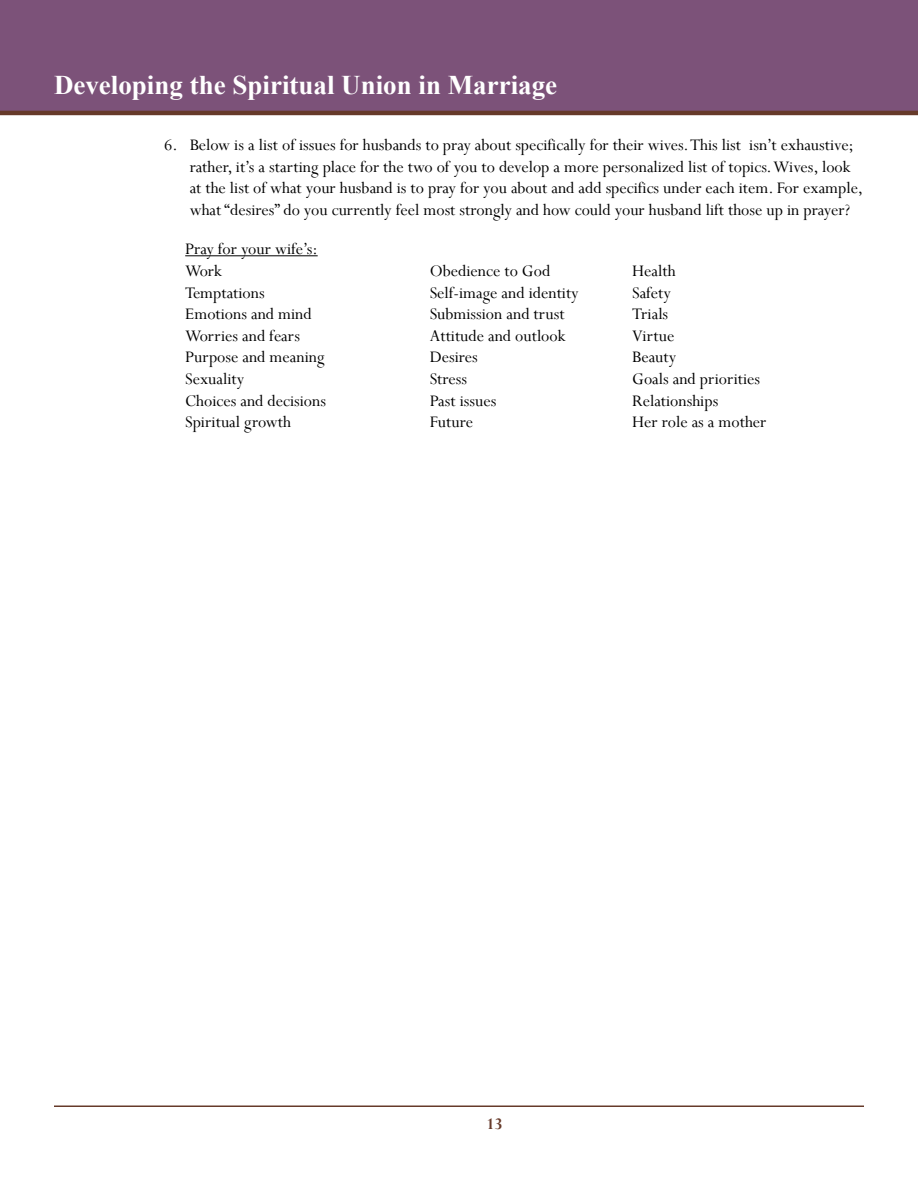
<style>
.page{position:relative;width:918px;height:1188px;background:#fff}
.page>*{position:absolute;margin:0;border:0;box-sizing:border-box;transform-origin:0 0}
.t1{font:700 27px "Times New Roman";color:#fff}
.t2{font:18px/21.6px "Perpetua";color:#000}
.t3{font:700 18px "Perpetua";color:#663a2a}
</style>
<div class="page">
<div style="left:0;top:0;width:918px;height:113px;background:#7c5279"></div>
<hr style="left:54px;top:1106px;width:810px;height:1px;background:#663a2a">
<hr style="left:0;top:111px;width:918px;height:4px;background:#663a2a">
<hr style="left:185px;top:255px;width:133px;height:1px;background:#000">
<h1 class="t1" style="left:54px;top:66px;width:505px">Developing the Spiritual Union in Marriage</h1>
<p class="t2" style="left:190px;top:134px;width:675px;text-indent:-26px">6. Below is a list of issues for husbands to pray about specifically for their wives. This list isn’t exhaustive; rather, it’s a starting place for the two of you to develop a more personalized list of topics. Wives, look at the list of what your husband is to pray for you about and add specifics under each item. For example, what “desires” do you currently feel most strongly and how could your husband lift those up in prayer?</p>
<p class="t2" style="left:185px;top:238px;width:134px">Pray for your wife’s:<br>Work</p>
<p class="t2" style="left:430px;top:260px;width:122px">Obedience to God</p>
<p class="t2" style="left:632px;top:260px;width:45px">Health</p>
<p class="t2" style="left:185px;top:281px;width:81px">Temptations</p>
<p class="t2" style="left:430px;top:281px;width:151px">Self-image and identity</p>
<p class="t2" style="left:632px;top:281px;width:40px">Safety</p>
<p class="t2" style="left:185px;top:303px;width:128px">Emotions and mind</p>
<p class="t2" style="left:430px;top:303px;width:136px">Submission and trust</p>
<p class="t2" style="left:632px;top:303px;width:38px">Trials</p>
<p class="t2" style="left:185px;top:325px;width:116px">Worries and fears</p>
<p class="t2" style="left:430px;top:325px;width:137px">Attitude and outlook</p>
<p class="t2" style="left:632px;top:325px;width:44px">Virtue</p>
<p class="t2" style="left:185px;top:346px;width:141px">Purpose and meaning</p>
<p class="t2" style="left:430px;top:346px;width:50px">Desires</p>
<p class="t2" style="left:632px;top:346px;width:46px">Beauty</p>
<p class="t2" style="left:185px;top:368px;width:61px">Sexuality</p>
<p class="t2" style="left:430px;top:368px;width:39px">Stress</p>
<p class="t2" style="left:632px;top:368px;width:129px">Goals and priorities</p>
<p class="t2" style="left:185px;top:389px;width:142px">Choices and decisions</p>
<p class="t2" style="left:430px;top:389px;width:68px">Past issues</p>
<p class="t2" style="left:632px;top:389px;width:88px">Relationships</p>
<p class="t2" style="left:185px;top:411px;width:107px">Spiritual growth</p>
<p class="t2" style="left:430px;top:411px;width:45px">Future</p>
<p class="t2" style="left:632px;top:411px;width:136px">Her role as a mother</p>
<p class="t3" style="left:486px;top:1112px;width:18px">13</p>
</div>
